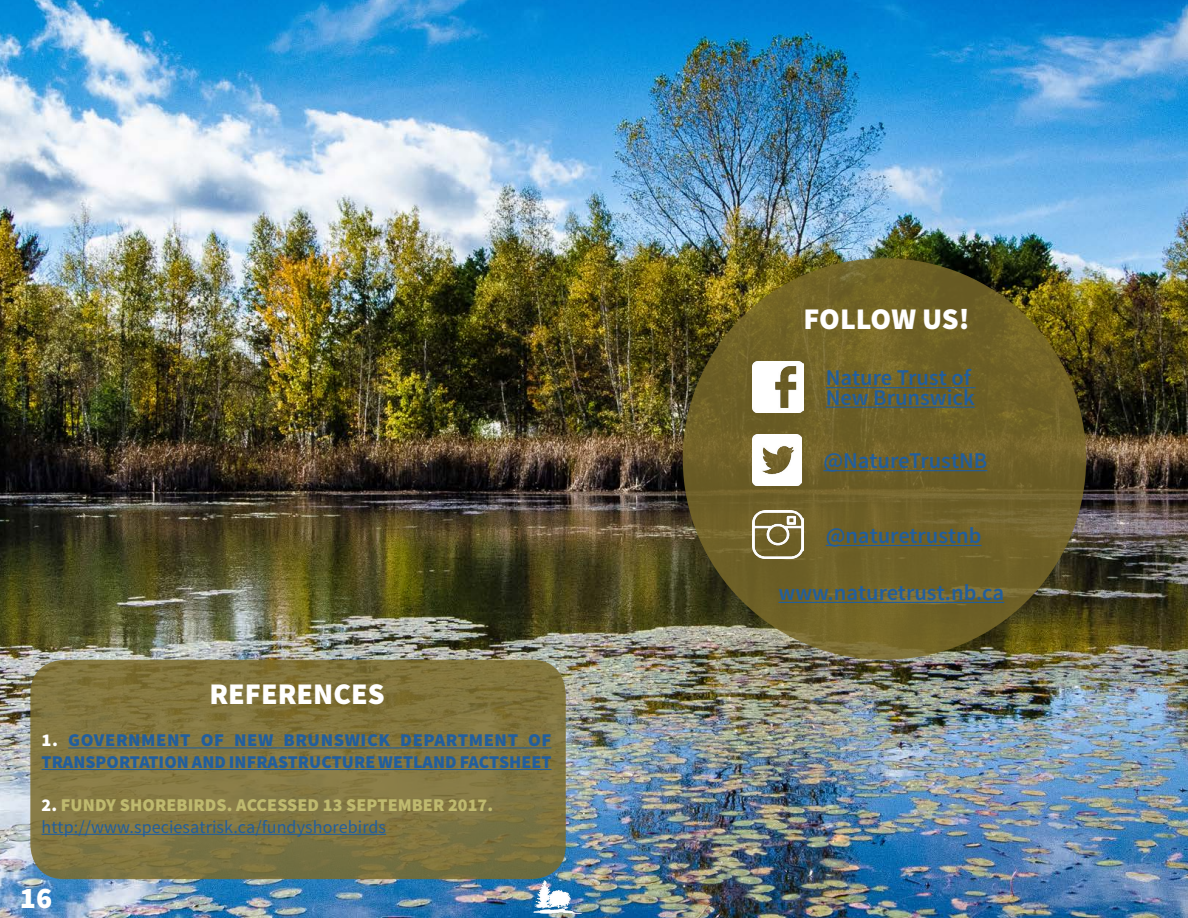
<style>
.page{position:relative;width:1188px;height:918px;background:#fff}
.page>*{position:absolute;margin:0;border:0;box-sizing:border-box;transform-origin:0 0}
.t1{font:900 30px "Source Sans Pro";color:#fff}
.t2{font:600 22.5px/19.5px "Source Sans Pro";color:#215e9e}
.t3{font:900 18px/21.6px "Source Sans Pro";letter-spacing:.005em;color:#215e9e}
.t4{font:18px/21.6px "Source Sans Pro";letter-spacing:.005em;color:#215e9e}
.s1{color:#fff}
.s2{font-weight:900;color:#fff}
.s3{font-weight:900;color:#bfba6f}
</style>
<div class="page">
<img style="left:0;top:0;width:1188px;height:918px">
<img style="left:523px;top:879px;width:59px;height:36px">
<svg style="left:683px;top:258px;width:403px;height:402px;background:#706228"></svg>
<hr style="left:826px;top:387px;width:150px;height:1px;background:#215e9e">
<hr style="left:826px;top:407px;width:149px;height:1px;background:#215e9e">
<hr style="left:826px;top:545px;width:156px;height:1px;background:#215e9e">
<hr style="left:779px;top:602px;width:225px;height:1px;background:#215e9e">
<img style="left:753px;top:361px;width:51px;height:51px">
<img style="left:753px;top:434px;width:48px;height:52px">
<img style="left:753px;top:511px;width:51px;height:48px">
<hr style="left:823px;top:470px;width:164px;height:1px;background:#215e9e">
<svg style="left:30px;top:660px;width:536px;height:219px;background:#80743f"></svg>
<hr style="left:68px;top:747px;width:483px;height:1px;background:#215e9e">
<hr style="left:42px;top:769px;width:509px;height:1px;background:#215e9e">
<hr style="left:42px;top:834px;width:344px;height:1px;background:#215e9e">
<h1 class="t1" style="left:209px;top:673px;width:177px">REFERENCES</h1>
<p class="t3" style="left:42px;top:729px;width:512px"><span class="s1">1.</span> GOVERNMENT OF NEW BRUNSWICK DEPARTMENT OF<br>TRANSPORTATION AND INFRASTRUCTURE WETLAND FACTSHEET</p>
<p class="t4" style="left:42px;top:794px;width:453px"><span class="s2">2.</span> <span class="s3">FUNDY SHOREBIRDS. ACCESSED 13 SEPTEMBER 2017. </span>http://www.speciesatrisk.ca/fundyshorebirds</p>
<h1 class="t1" style="left:20px;top:877px;width:34px">16</h1>
<h1 class="t1" style="left:804px;top:298px;width:168px">FOLLOW US!</h1>
<p class="t2" style="left:826px;top:369px;width:151px">Nature Trust of<br>New Brunswick</p>
<p class="t2" style="left:823px;top:452px;width:165px">@NatureTrustNB</p>
<p class="t2" style="left:826px;top:527px;width:157px">@naturetrustnb</p>
<p class="t2" style="left:779px;top:584px;width:227px">www.naturetrust.nb.ca</p>
</div>
